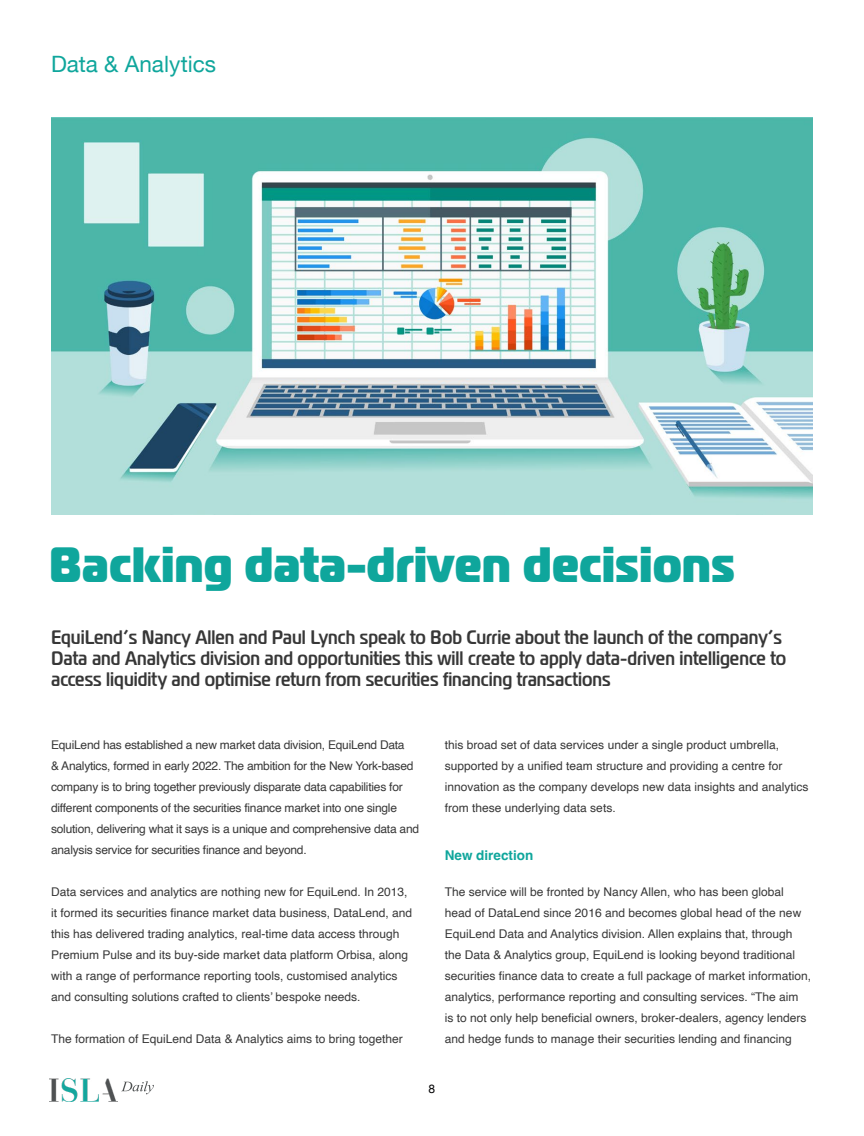
<style>
.page{position:relative;width:864px;height:1136px;background:#fff}
.page>*{position:absolute;margin:0;border:0;box-sizing:border-box;transform-origin:0 0}
.t1{font:800 49.5px "Magistral Cond";color:#0fa69c}
.t2{font:22.5px "Helvetica Neue";color:#0fa69c}
.t3{font:500 19.5px/21px "Magistral Cond";color:#373737}
.t4{font:700 13.5px "Helvetica";color:#0fa69c}
.t5{font:12px/21px "Helvetica";color:#383838}
.t6{font:12px/21px "Helvetica";letter-spacing:-.02em;color:#383838}
.t7{font:12px "Helvetica Neue";color:#020203}
</style>
<div class="page">
<img style="left:49px;top:1078px;width:67px;height:23px">
<svg style="left:121px;top:1081px;width:33px;height:13px"></svg>
<img style="left:51px;top:118px;width:761px;height:396px">
<h2 class="t2" style="left:51px;top:48px;width:166px">Data &amp; Analytics</h2>
<h1 class="t1" style="left:49px;top:532px;width:687px">Backing data-driven decisions</h1>
<p class="t3" style="left:51px;top:627px;width:736px">EquiLend’s Nancy Allen and Paul Lynch speak to Bob Currie about the launch of the company’s<br>Data and Analytics division and opportunities this will create to apply data-driven intelligence to access liquidity and optimise return from securities financing transactions</p>
<p class="t6" style="left:51px;top:734px;width:369px">EquiLend has established a new market data division, EquiLend Data<br>&amp; Analytics, formed in early 2022. The ambition for the New York-based company is to bring together previously disparate data capabilities for different components of the securities finance market into one single solution, delivering what it says is a unique and comprehensive data and analysis service for securities finance and beyond.</p>
<p class="t5" style="left:51px;top:881px;width:362px">Data services and analytics are nothing new for EquiLend. In 2013, it formed its securities finance market data business, DataLend, and this has delivered trading analytics, real-time data access through Premium Pulse and its buy-side market data platform Orbisa, along with a range of performance reporting tools, customised analytics and consulting solutions crafted to clients’ bespoke needs.</p>
<p class="t5" style="left:51px;top:1028px;width:353px">The formation of EquiLend Data &amp; Analytics aims to bring together</p>
<p class="t5" style="left:444px;top:734px;width:365px">this broad set of data services under a single product umbrella, supported by a unified team structure and providing a centre for innovation as the company develops new data insights and analytics from these underlying data sets.</p>
<p class="t4" style="left:444px;top:847px;width:90px">New direction</p>
<p class="t5" style="left:444px;top:881px;width:368px">The service will be fronted by Nancy Allen, who has been global head of DataLend since 2016 and becomes global head of the new EquiLend Data and Analytics division. Allen explains that, through the Data &amp; Analytics group, EquiLend is looking beyond traditional securities finance data to create a full package of market information, analytics, performance reporting and consulting services. “The aim<br>is to not only help beneficial owners, broker-dealers, agency lenders and hedge funds to manage their securities lending and financing</p>
<p class="t7" style="left:428px;top:1079px;width:8px">8</p>
</div>
